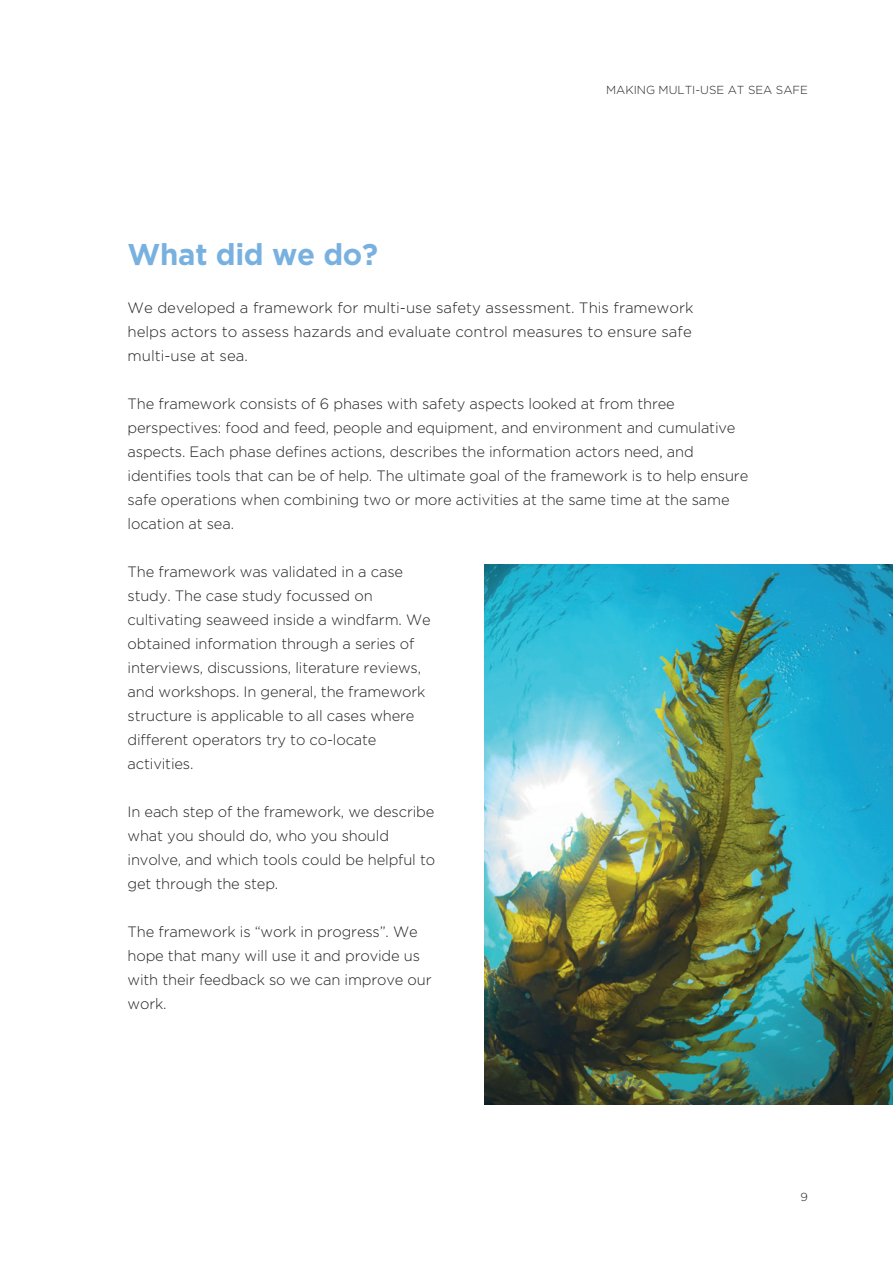
<style>
.page{position:relative;width:893px;height:1263px;background:#fff}
.page>*{position:absolute;margin:0;border:0;box-sizing:border-box;transform-origin:0 0}
.Kapitale_tussenkop{font:700 30px "Gotham";letter-spacing:-.01em;color:#78b1e0}
.Kapitale_tussenkop-2{font:300 15px/24px "Gotham";letter-spacing:-.01em;color:#231f20}
.Normaal{font:300 11.7px "Gotham";color:#231f20}
</style>
<div class="page">
<img style="left:485px;top:565px;width:408px;height:540px">
<p class="Normaal" style="left:606px;top:83px;width:203px">MAKING MULTI-USE AT SEA SAFE</p>
<p class="Kapitale_tussenkop" style="left:128px;top:234px;width:252px">What did we do?</p>
<p class="Kapitale_tussenkop-2" style="left:128px;top:295px;width:567px;text-align:justify">We developed a framework for multi-use safety assessment. This framework helps actors to assess hazards and evaluate control measures to ensure safe multi-use at sea.</p>
<p class="Kapitale_tussenkop-2" style="left:128px;top:391px;width:622px">The framework consists of 6 phases with safety aspects looked at from three perspectives: food and feed, people and equipment, and environment and cumulative aspects. Each phase defines actions, describes the information actors need, and identifies tools that can be of help. The ultimate goal of the framework is to help ensure safe operations when combining two or more activities at the same time at the same location at sea.</p>
<p class="Kapitale_tussenkop-2" style="left:128px;top:559px;width:305px">The framework was validated in a case study. The case study focussed on cultivating seaweed inside a windfarm. We obtained information through a series of interviews, discussions, literature reviews, and workshops. In general, the framework structure is applicable to all cases where different operators try to co-locate activities.</p>
<p class="Kapitale_tussenkop-2" style="left:128px;top:799px;width:309px">In each step of the framework, we describe what you should do, who you should involve, and which tools could be helpful to get through the step.</p>
<p class="Kapitale_tussenkop-2" style="left:128px;top:919px;width:306px">The framework is “work in progress”. We hope that many will use it and provide us with their feedback so we can improve our work.</p>
<p class="Normaal" style="left:800px;top:1189px;width:9px">9</p>
</div>
